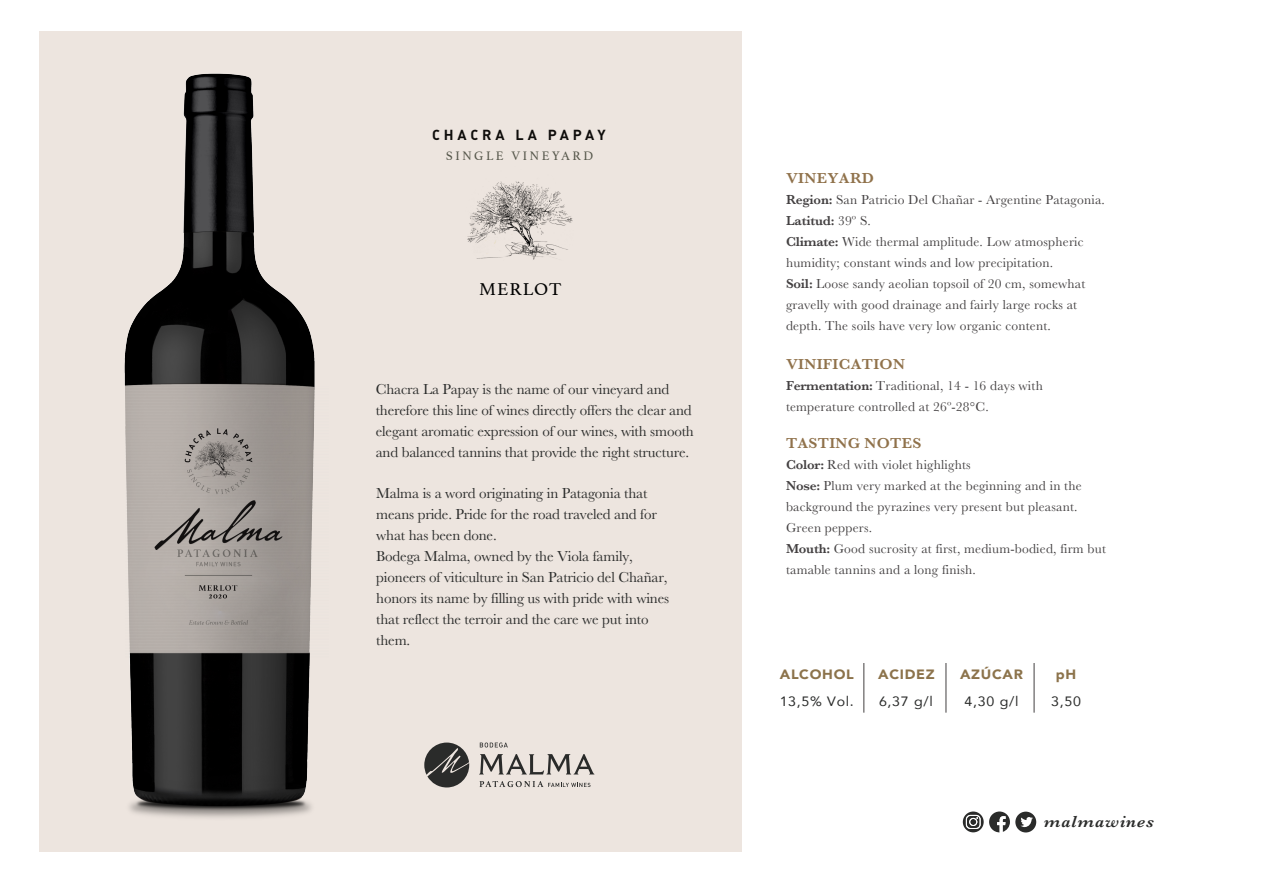
<style>
.page{position:relative;width:1263px;height:893px;background:#fff}
.page>*{position:absolute;margin:0;border:0;box-sizing:border-box;transform-origin:0 0}
.t1{font:18px "Athelas";letter-spacing:.05em;color:#000;scale:1.05 1}
.t2{font:italic 600 16.5px "Baskerville";letter-spacing:.05em;color:#2a2b2a;scale:1.05 1}
.t3{font:15px/21px "Baskerville";letter-spacing:-.01em;color:#2a2b2a}
.t4{font:600 15px "Baskerville";letter-spacing:.02em;color:#90724b;scale:1.05 1}
.t5{font:14.4px "DIN Bold Alternate";letter-spacing:.265em;color:#0e0c0a}
.t6{font:13.5px/21px "Baskerville";letter-spacing:.015em;color:#434041}
.t7{font:13.5px "Avenir";letter-spacing:.05em;color:#2a2b2a;scale:1.05 1}
.t8{font:900 13.5px "Avenir";letter-spacing:.05em;color:#8c734b;scale:1.05 1}
.t9{font:12.9px "Athelas";letter-spacing:.2em;color:#55564a}
.s1{font-weight:600}
</style>
<div class="page">
<div style="left:39px;top:31px;width:702px;height:821px;background:#ede5df"></div>
<svg style="left:989px;top:811px;width:21px;height:21px"></svg>
<svg style="left:963px;top:811px;width:21px;height:21px"></svg>
<svg style="left:966px;top:815px;width:15px;height:14px"></svg>
<div style="left:1015px;top:812px;width:21px;height:20px;background:#2a2b2a;border-radius:50%"></div>
<svg style="left:1020px;top:817px;width:13px;height:10px"></svg>
<svg style="left:424px;top:743px;width:45px;height:44px"></svg>
<svg style="left:479px;top:781px;width:111px;height:6px"></svg>
<svg style="left:480px;top:742px;width:28px;height:5px"></svg>
<svg style="left:479px;top:754px;width:115px;height:20px"></svg>
<img style="left:467px;top:181px;width:106px;height:77px">
<img style="left:124px;top:73px;width:191px;height:745px">
<hr style="left:945px;top:663px;width:1px;height:50px;background:#434041">
<hr style="left:1034px;top:663px;width:1px;height:50px;background:#434041">
<hr style="left:863px;top:663px;width:1px;height:50px;background:#434041">
<p class="t5" style="left:432px;top:126px;width:175px">CHACRA LA PAPAY</p>
<p class="t9" style="left:446px;top:146px;width:149px">SINGLE VINEYARD</p>
<h1 class="t1" style="left:479px;top:275px;width:80px">MERLOT</h1>
<p class="t3" style="left:376px;top:379px;width:320px">Chacra La Papay is the name of our vineyard and therefore this line of wines directly offers the clear and elegant aromatic expression of our wines, with smooth and balanced tannins that provide the right structure.</p>
<p class="t3" style="left:376px;top:483px;width:294px">Malma is a word originating in Patagonia that means pride. Pride for the road traveled and for what has been done.<br>Bodega Malma, owned by the Viola family, pioneers of viticulture in San Patricio del Chañar, honors its name by filling us with pride with wines that reflect the terroir and the care we put into them.</p>
<p class="t4" style="left:786px;top:168px;width:85px">VINEYARD</p>
<p class="t6" style="left:786px;top:190px;width:320px"><span class="s1">Region:</span> San Patricio Del Chañar - Argentine Patagonia.<br><span class="s1">Latitud:</span> 39º S.<br><span class="s1">Climate:</span> Wide thermal amplitude. Low atmospheric humidity; constant winds and low precipitation.<br><span class="s1">Soil:</span> Loose sandy aeolian topsoil of 20 cm, somewhat gravelly with good drainage and fairly large rocks at depth. The soils have very low organic content.</p>
<p class="t4" style="left:786px;top:354px;width:115px">VINIFICATION</p>
<p class="t6" style="left:786px;top:376px;width:258px"><span class="s1">Fermentation:</span> Traditional, 14 - 16 days with temperature controlled at 26º-28°C.</p>
<p class="t4" style="left:786px;top:433px;width:130px">TASTING NOTES</p>
<p class="t6" style="left:786px;top:455px;width:321px"><span class="s1">Color:</span> Red with violet highlights<br><span class="s1">Nose:</span> Plum very marked at the beginning and in the background the pyrazines very present but pleasant.<br>Green peppers.<br><span class="s1">Mouth:</span> Good sucrosity at first, medium-bodied, firm but tamable tannins and a long finish.</p>
<p class="t8" style="left:780px;top:663px;width:72px">ALCOHOL</p>
<p class="t7" style="left:780px;top:690px;width:72px">13,5% Vol.</p>
<p class="t8" style="left:878px;top:663px;width:55px">ACIDEZ</p>
<p class="t8" style="left:960px;top:663px;width:61px">AZÚCAR</p>
<p class="t8" style="left:1056px;top:663px;width:21px">pH</p>
<p class="t7" style="left:879px;top:690px;width:53px">6,37 g/l</p>
<p class="t7" style="left:965px;top:690px;width:53px">4,30 g/l</p>
<p class="t7" style="left:1051px;top:690px;width:30px">3,50</p>
<p class="t2" style="left:1044px;top:810px;width:106px">malmawines</p>
</div>
